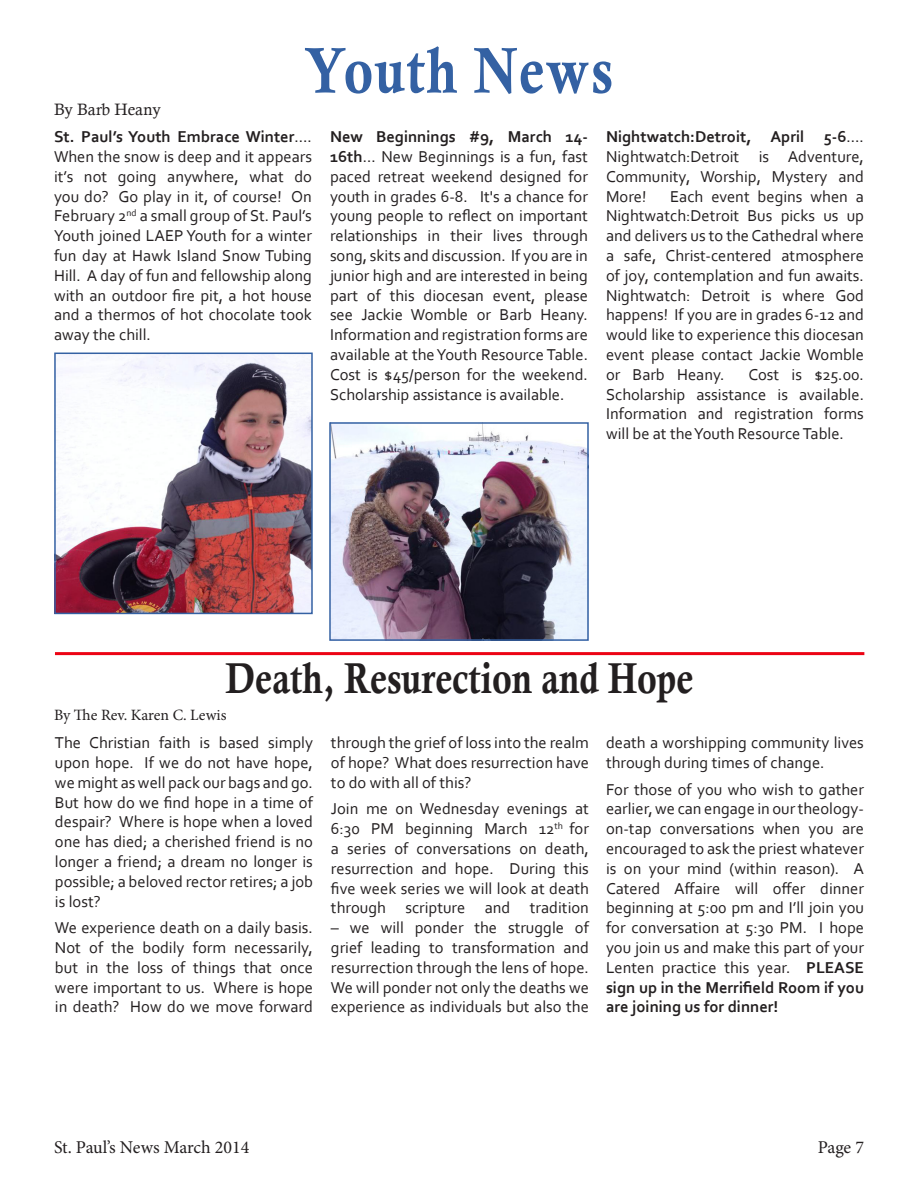
<style>
.page{position:relative;width:918px;height:1188px;background:#fff}
.page>*{position:absolute;margin:0;border:0;box-sizing:border-box;transform-origin:0 0}
.Paragraph_Style_1{font:64.8px "Calis MT Bol";letter-spacing:.03em;color:#3461a3;scale:.83 1}
.Paragraph_Style_1-2{font:43.2px "Calis MT Bol";color:#231f20;scale:.83 1}
.t1{font:18px "Minion Pro";letter-spacing:-.01em;color:#231f20}
.Paragraph_Style_1-3{font:16.5px/19.8px "Corbel";color:#231f20;text-align:justify}
.Paragraph_Style_1-4{font:16.5px "Calisto";color:#231f20}
.t2{font:15.75px "Minion Pro";color:#231f20}
.s1{font-weight:700}
</style>
<div class="page">
<img style="left:57px;top:356px;width:253px;height:255px">
<div style="left:54px;top:353px;width:259px;height:261px;border:2px solid #3461a3"></div>
<img style="left:332px;top:425px;width:254px;height:213px">
<div style="left:329px;top:422px;width:260px;height:219px;border:2px solid #3461a3"></div>
<hr style="left:55px;top:652px;width:809px;height:3px;background:#ec0314">
<p class="Paragraph_Style_1-4" style="left:54px;top:99px;width:108px">By Barb Heany</p>
<p class="Paragraph_Style_1" style="left:305px;top:33px;width:373px">Youth News</p>
<p class="Paragraph_Style_1-3" style="left:54px;top:126px;width:260px"><span class="s1">St. Paul’s Youth Embrace Winter</span>….<br>When the snow is deep and it appears it’s not going anywhere, what do you do? Go play in it, of course! On February 2<sup>nd</sup> a small group of St. Paul’s Youth joined LAEP Youth for a winter fun day at Hawk Island Snow Tubing Hill. A day of fun and fellowship along with an outdoor fire pit, a hot house and a thermos of hot chocolate took away the chill.</p>
<p class="Paragraph_Style_1-3" style="left:330px;top:126px;width:260px"><span class="s1">New Beginnings #9, March 14- 16th</span>... New Beginnings is a fun, fast paced retreat weekend designed for youth in grades 6-8. It's a chance for young people to reflect on important relationships in their lives through song, skits and discussion. If you are in junior high and are interested in being part of this diocesan event, please see Jackie Womble or Barb Heany.<br>Information and registration forms are available at the Youth Resource Table.<br>Cost is $45/person for the weekend.<br>Scholarship assistance is available.</p>
<p class="Paragraph_Style_1-3" style="left:606px;top:126px;width:260px"><span class="s1">Nightwatch:Detroit, April 5-6</span>….<br>Nightwatch:Detroit is Adventure, Community, Worship, Mystery and More!</p>
<p class="Paragraph_Style_1-3" style="left:606px;top:186px;width:260px;text-indent:64px">Each event begins when a Nightwatch:Detroit Bus picks us up and delivers us to the Cathedral where a safe, Christ-centered atmosphere of joy, contemplation and fun awaits.<br>Nightwatch: Detroit is where God happens! If you are in grades 6-12 and would like to experience this diocesan event please contact Jackie Womble or Barb Heany.</p>
<p class="Paragraph_Style_1-3" style="left:606px;top:364px;width:260px;text-indent:142px">Cost is $25.00.<br>Scholarship assistance is available.<br>Information and registration forms will be at the Youth Resource Table.</p>
<p class="Paragraph_Style_1-2" style="left:226px;top:653px;width:565px">Death, Resurection and Hope</p>
<p class="Paragraph_Style_1-3" style="left:331px;top:732px;width:260px">through the grief of loss into the realm of hope? What does resurrection have to do with all of this?</p>
<p class="Paragraph_Style_1-3" style="left:331px;top:799px;width:260px">Join me on Wednesday evenings at 6:30 PM beginning March 12<sup>th</sup> for a series of conversations on death, resurrection and hope. During this five week series we will look at death through scripture and tradition</p>
<p class="Paragraph_Style_1-3" style="left:331px;top:917px;width:259px">– we will ponder the struggle of grief leading to transformation and resurrection through the lens of hope.<br>We will ponder not only the deaths we experience as individuals but also the</p>
<p class="t2" style="left:54px;top:704px;width:174px">By The Rev. Karen C. Lewis</p>
<p class="Paragraph_Style_1-3" style="left:55px;top:732px;width:260px">The Christian faith is based simply upon hope. If we do not have hope, we might as well pack our bags and go.<br>But how do we find hope in a time of despair? Where is hope when a loved one has died; a cherished friend is no longer a friend; a dream no longer is possible; a beloved rector retires; a job is lost?</p>
<p class="Paragraph_Style_1-3" style="left:55px;top:917px;width:260px">We experience death on a daily basis.<br>Not of the bodily form necessarily, but in the loss of things that once were important to us. Where is hope in death? How do we move forward</p>
<p class="Paragraph_Style_1-3" style="left:606px;top:732px;width:259px">death a worshipping community lives through during times of change.</p>
<p class="Paragraph_Style_1-3" style="left:606px;top:779px;width:260px">For those of you who wish to gather earlier, we can engage in our theology&shy;on-tap conversations when you are encouraged to ask the priest whatever is on your mind (within reason). A Catered Affaire will offer dinner beginning at 5:00 pm and I’ll join you for conversation at 5:30 PM. I hope you join us and make this part of your Lenten practice this year. <span class="s1">PLEASE sign up in the Merrifield Room if you are joining us for dinner!</span></p>
<p class="t1" style="left:54px;top:1135px;width:197px">St. Paul’s News March 2014</p>
<p class="t1" style="left:818px;top:1135px;width:48px">Page 7</p>
</div>
